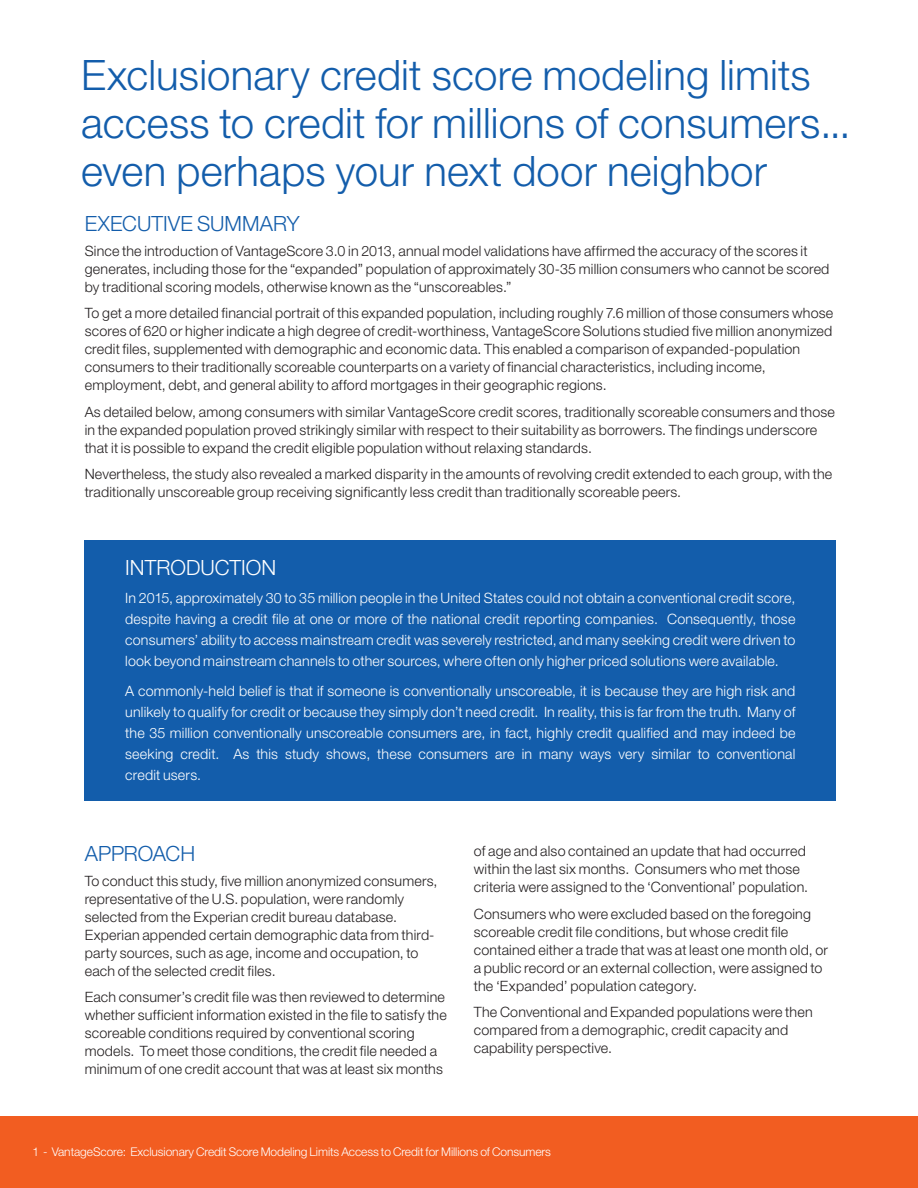
<style>
.page{position:relative;width:918px;height:1188px;background:#fff}
.page>*{position:absolute;margin:0;border:0;box-sizing:border-box;transform-origin:0 0}
.t1{font:300 42px/48px "Helvetica Neue LT Std";letter-spacing:.005em;color:#135dab}
.Level_1_heading{font:300 21px "Helvetica Neue LT Std";color:#135dab}
.Intro_heading{font:300 21px "Helvetica Neue LT Std";color:#fff}
.Body{font:300 14.25px/18px "Helvetica Neue LT Std";letter-spacing:.015em;color:#231f20}
.Intro_body{font:300 14.25px/21px "Helvetica Neue LT Std";letter-spacing:.015em;color:#fff;text-align:justify}
.Footer_lhs{font:300 12px "Helvetica Neue LT Std";letter-spacing:-.005em;color:#fff}
</style>
<div class="page">
<div style="left:0;top:1116px;width:918px;height:72px;background:#f25d21"></div>
<div style="left:85px;top:540px;width:751px;height:261px;background:#135dab"></div>
<p class="t1" style="left:81px;top:50px;width:771px">Exclusionary credit score modeling limits access to credit for millions of consumers... even perhaps your next door neighbor</p>
<p class="Level_1_heading" style="left:85px;top:211px;width:216px">EXECUTIVE SUMMARY</p>
<p class="Body" style="left:85px;top:241px;width:746px">Since the introduction of VantageScore 3.0 in 2013, annual model validations have affirmed the accuracy of the scores it generates, including those for the “expanded” population of approximately 30-35 million consumers who cannot be scored by traditional scoring models, otherwise known as the “unscoreables.”</p>
<p class="Body" style="left:85px;top:304px;width:750px">To get a more detailed financial portrait of this expanded population, including roughly 7.6 million of those consumers whose scores of 620 or higher indicate a high degree of credit-worthiness, VantageScore Solutions studied five million anonymized credit files, supplemented with demographic and economic data. This enabled a comparison of expanded-population consumers to their traditionally scoreable counterparts on a variety of financial characteristics, including income, employment, debt, and general ability to afford mortgages in their geographic regions.</p>
<p class="Body" style="left:85px;top:402px;width:752px">As detailed below, among consumers with similar VantageScore credit scores, traditionally scoreable consumers and those in the expanded population proved strikingly similar with respect to their suitability as borrowers. The findings underscore that it is possible to expand the credit eligible population without relaxing standards.</p>
<p class="Body" style="left:85px;top:465px;width:749px">Nevertheless, the study also revealed a marked disparity in the amounts of revolving credit extended to each group, with the traditionally unscoreable group receiving significantly less credit than traditionally scoreable peers.</p>
<p class="Intro_heading" style="left:125px;top:555px;width:152px">INTRODUCTION</p>
<p class="Intro_body" style="left:125px;top:587px;width:672px">In 2015, approximately 30 to 35 million people in the United States could not obtain a conventional credit score, despite having a credit file at one or more of the national credit reporting companies. Consequently, those consumers’ ability to access mainstream credit was severely restricted, and many seeking credit were driven to look beyond mainstream channels to other sources, where often only higher priced solutions were available.</p>
<p class="Intro_body" style="left:125px;top:680px;width:672px">A commonly-held belief is that if someone is conventionally unscoreable, it is because they are high risk and unlikely to qualify for credit or because they simply don’t need credit. In reality, this is far from the truth. Many of the 35 million conventionally unscoreable consumers are, in fact, highly credit qualified and may indeed be seeking credit. As this study shows, these consumers are in many ways very similar to conventional credit users.</p>
<p class="Level_1_heading" style="left:85px;top:841px;width:112px">APPROACH</p>
<p class="Body" style="left:85px;top:871px;width:354px">To conduct this study, five million anonymized consumers, representative of the U.S. population, were randomly selected from the Experian credit bureau database.<br>Experian appended certain demographic data from third&shy;party sources, such as age, income and occupation, to each of the selected credit files.</p>
<p class="Body" style="left:85px;top:988px;width:364px">Each consumer’s credit file was then reviewed to determine whether sufficient information existed in the file to satisfy the scoreable conditions required by conventional scoring models. To meet those conditions, the credit file needed a minimum of one credit account that was at least six months</p>
<p class="Body" style="left:474px;top:842px;width:336px">of age and also contained an update that had occurred within the last six months. Consumers who met those criteria were assigned to the ‘Conventional’ population.</p>
<p class="Body" style="left:474px;top:904px;width:356px">Consumers who were excluded based on the foregoing scoreable credit file conditions, but whose credit file contained either a trade that was at least one month old, or a public record or an external collection, were assigned to the ‘Expanded’ population category.</p>
<p class="Body" style="left:474px;top:1003px;width:340px">The Conventional and Expanded populations were then compared from a demographic, credit capacity and capability perspective.</p>
<p class="Footer_lhs" style="left:32px;top:1144px;width:520px">1 - VantageScore: Exclusionary Credit Score Modeling Limits Access to Credit for Millions of Consumers</p>
</div>
